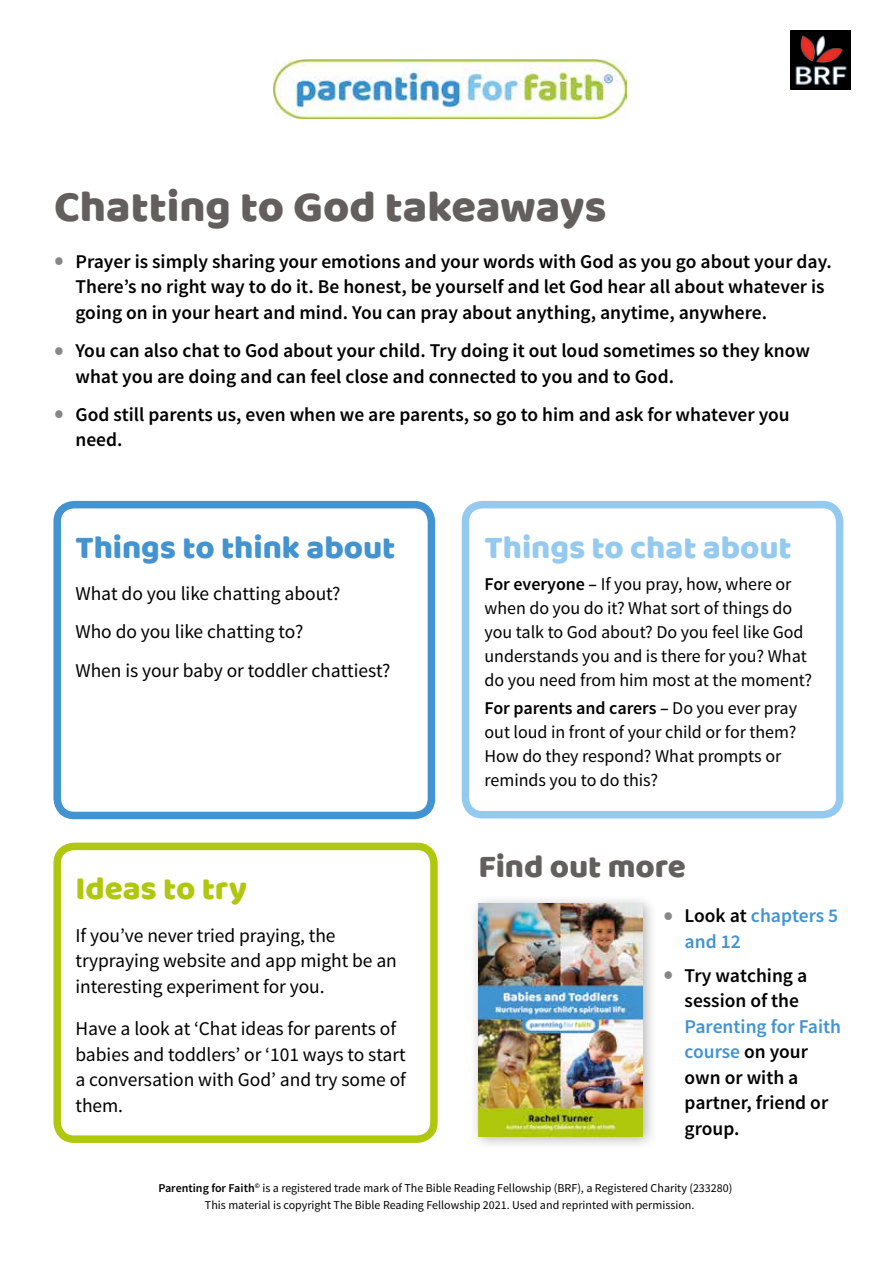
<style>
.page{position:relative;width:893px;height:1263px;background:#fff}
.page>*{position:absolute;margin:0;border:0;box-sizing:border-box;transform-origin:0 0}
.t1{font:45px "Baloo";color:#635f5e}
.t2{font:33px "Baloo";letter-spacing:-.005em;color:#4293d0}
.t3{font:33px "Baloo";letter-spacing:-.005em;color:#94caef}
.t4{font:33px "Baloo";letter-spacing:-.005em;color:#635f5e}
.t5{font:33px "Baloo";letter-spacing:-.005em;color:#afc80d}
.t6{font:600 19.5px/25.5px "Source Sans Pro";color:#000}
.t7{font:19.5px/25.5px "Source Sans Pro";letter-spacing:-.005em;color:#000}
.t8{font:600 19.5px/25.5px "Source Sans Pro";color:#4293d0}
.t9{font:18px/24px "Source Sans Pro";letter-spacing:-.005em;color:#000}
.t10{font:12px/16.5px "Source Sans Pro";color:#000}
.s1{font-size:30px;color:#878787}
.s2{font-weight:600}
.s3{color:#000}
.s4{color:#4293d0}
</style>
<div class="page">
<img style="left:273px;top:60px;width:353px;height:59px">
<div style="left:469px;top:893px;width:188px;height:258px;background:#000;opacity:.3"></div>
<img style="left:479px;top:903px;width:164px;height:233px">
<img style="left:791px;top:30px;width:59px;height:60px">
<div style="left:53px;top:843px;width:385px;height:300px;border:8px solid #afc80d;border-radius:17px"></div>
<div style="left:462px;top:501px;width:381px;height:317px;border:8px solid #94caef;border-radius:17px"></div>
<div style="left:53px;top:501px;width:382px;height:318px;border:8px solid #4293d0;border-radius:17px"></div>
<h1 class="t1" style="left:54px;top:179px;width:554px">Chatting to God takeaways</h1>
<p class="t6" style="left:75px;top:249px;width:758px;text-indent:-21px"><span class="s1">•</span> Prayer is simply sharing your emotions and your words with God as you go about your day.<br>There’s no right way to do it. Be honest, be yourself and let God hear all about whatever is going on in your heart and mind. You can pray about anything, anytime, anywhere.</p>
<p class="t6" style="left:75px;top:338px;width:736px;text-indent:-21px"><span class="s1">•</span> You can also chat to God about your child. Try doing it out loud sometimes so they know what you are doing and can feel close and connected to you and to God.</p>
<p class="t6" style="left:75px;top:402px;width:716px;text-indent:-21px"><span class="s1">•</span> God still parents us, even when we are parents, so go to him and ask for whatever you need.</p>
<h2 class="t2" style="left:75px;top:527px;width:321px">Things to think about</h2>
<p class="t7" style="left:75px;top:575px;width:317px;line-height:38.2px">What do you like chatting about?<br>Who do you like chatting to?<br>When is your baby or toddler chattiest?</p>
<h2 class="t5" style="left:75px;top:868px;width:173px">Ideas to try</h2>
<p class="t7" style="left:75px;top:923px;width:323px">If you’ve never tried praying, the trypraying website and app might be an interesting experiment for you.</p>
<p class="t7" style="left:75px;top:1016px;width:332px">Have a look at ‘Chat ideas for parents of babies and toddlers’ or ‘101 ways to start a conversation with God’ and try some of them.</p>
<h2 class="t3" style="left:485px;top:527px;width:309px">Things to chat about</h2>
<p class="t9" style="left:485px;top:572px;width:329px"><span class="s2">For everyone –</span> If you pray, how, where or when do you do it? What sort of things do you talk to God about? Do you feel like God understands you and is there for you? What do you need from him most at the moment?</p>
<p class="t9" style="left:485px;top:697px;width:314px"><span class="s2">For parents and carers –</span> Do you ever pray out loud in front of your child or for them?<br>How do they respond? What prompts or reminds you to do this?</p>
<h2 class="t4" style="left:479px;top:846px;width:209px">Find out more</h2>
<p class="t8" style="left:685px;top:903px;width:155px;text-indent:-21px"><span class="s1">•</span> <span class="s3">Look at</span> chapters 5 and 12</p>
<p class="t6" style="left:685px;top:963px;width:124px;text-indent:-21px"><span class="s1">•</span> Try watching a session of the</p>
<p class="t6" style="left:685px;top:1014px;width:158px"><span class="s4">Parenting for Faith course</span> on your own or with a partner, friend or group.</p>
<p class="t10" style="left:205px;top:1180px;width:529px;text-indent:-47px"><span class="s2">Parenting for Faith</span><sup>©</sup> is a registered trade mark of The Bible Reading Fellowship (BRF), a Registered Charity (233280)<br>This material is copyright The Bible Reading Fellowship 2021. Used and reprinted with permission.</p>
</div>
